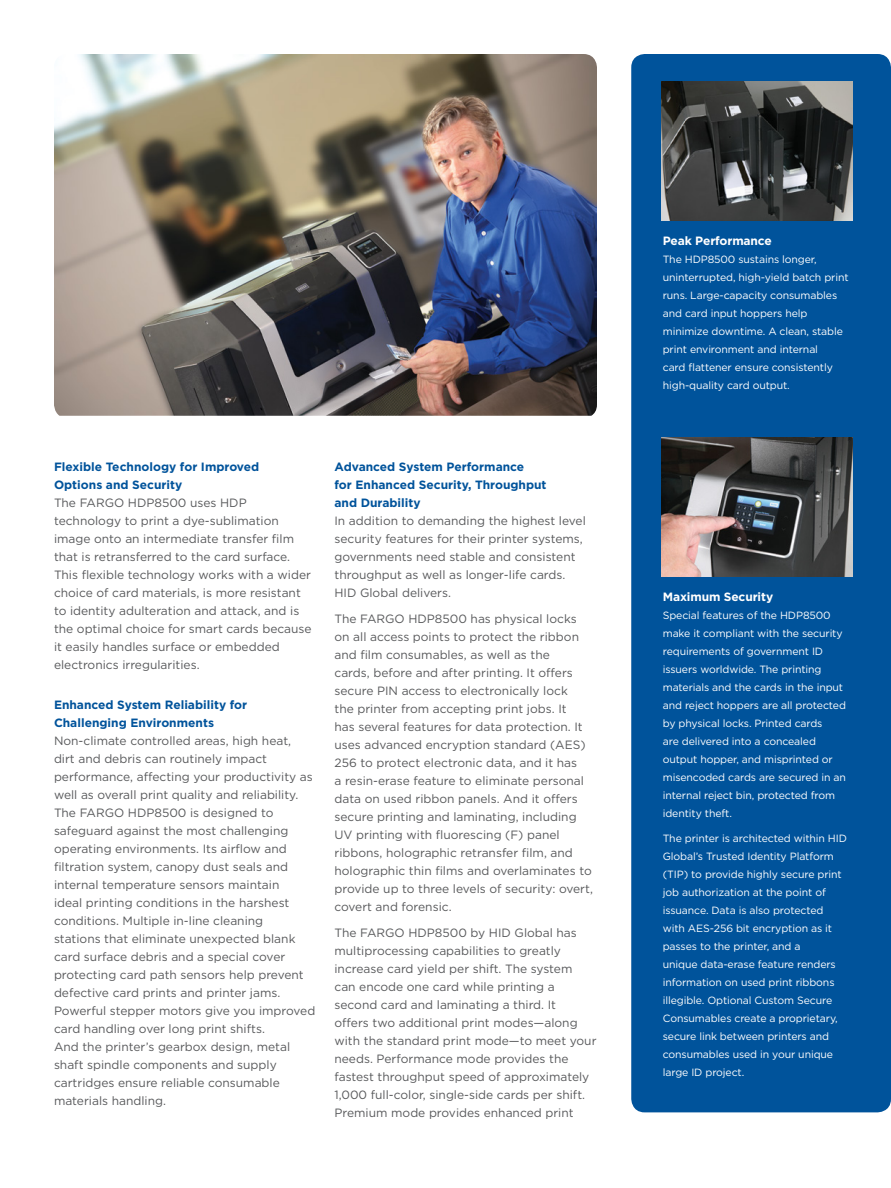
<style>
.page{position:relative;width:891px;height:1188px;background:#fff}
.page>*{position:absolute;margin:0;border:0;box-sizing:border-box;transform-origin:0 0}
.t1{font:12px/18px "Gotham";color:#58595b}
.t2{font:700 12px/18px "Gotham";color:#00539b}
.t3{font:700 12px "Gotham";letter-spacing:-.01em;color:#fff}
.t4{font:10.5px/18px "Gotham";letter-spacing:-.01em;color:#fff}
</style>
<div class="page">
<div style="left:631px;top:54px;width:260px;height:1058px;background:#00539b;border-radius:14px"></div>
<img style="left:662px;top:81px;width:190px;height:139px">
<img style="left:662px;top:437px;width:190px;height:140px">
<img style="left:54px;top:54px;width:543px;height:362px">
<p class="t2" style="left:54px;top:458px;width:207px">Flexible Technology for Improved<br>Options and Security</p>
<p class="t1" style="left:54px;top:494px;width:259px">The FARGO HDP8500 uses HDP technology to print a dye-sublimation image onto an intermediate transfer film that is retransferred to the card surface.<br>This flexible technology works with a wider choice of card materials, is more resistant to identity adulteration and attack, and is the optimal choice for smart cards because it easily handles surface or embedded electronics irregularities.</p>
<p class="t2" style="left:54px;top:695px;width:195px">Enhanced System Reliability for<br>Challenging Environments</p>
<p class="t1" style="left:54px;top:731px;width:263px">Non-climate controlled areas, high heat,<br>dirt and debris can routinely impact performance, affecting your productivity as well as overall print quality and reliability.<br>The FARGO HDP8500 is designed to safeguard against the most challenging operating environments. Its airflow and filtration system, canopy dust seals and internal temperature sensors maintain<br>ideal printing conditions in the harshest conditions. Multiple in-line cleaning<br>stations that eliminate unexpected blank card surface debris and a special cover protecting card path sensors help prevent defective card prints and printer jams.<br>Powerful stepper motors give you improved card handling over long print shifts.<br>And the printer’s gearbox design, metal shaft spindle components and supply cartridges ensure reliable consumable materials handling.</p>
<p class="t2" style="left:334px;top:458px;width:214px">Advanced System Performance<br>for Enhanced Security, Throughput and Durability</p>
<p class="t1" style="left:334px;top:512px;width:253px">In addition to demanding the highest level security features for their printer systems, governments need stable and consistent throughput as well as longer-life cards.<br>HID Global delivers.</p>
<p class="t1" style="left:334px;top:610px;width:260px">The FARGO HDP8500 has physical locks on all access points to protect the ribbon and film consumables, as well as the<br>cards, before and after printing. It offers secure PIN access to electronically lock<br>the printer from accepting print jobs. It<br>has several features for data protection. It uses advanced encryption standard (AES)<br>256 to protect electronic data, and it has<br>a resin-erase feature to eliminate personal data on used ribbon panels. And it offers secure printing and laminating, including UV printing with fluorescing (F) panel ribbons, holographic retransfer film, and holographic thin films and overlaminates to provide up to three levels of security: overt, covert and forensic.</p>
<p class="t1" style="left:334px;top:924px;width:264px">The FARGO HDP8500 by HID Global has multiprocessing capabilities to greatly increase card yield per shift. The system can encode one card while printing a second card and laminating a third. It<br>offers two additional print modes—along with the standard print mode—to meet your needs. Performance mode provides the fastest throughput speed of approximately 1,000 full-color, single-side cards per shift.<br>Premium mode provides enhanced print</p>
<p class="t3" style="left:663px;top:233px;width:111px">Peak Performance</p>
<p class="t4" style="left:663px;top:250px;width:187px">The HDP8500 sustains longer, uninterrupted, high-yield batch print runs. Large-capacity consumables and card input hoppers help minimize downtime. A clean, stable print environment and internal<br>card flattener ensure consistently high-quality card output.</p>
<p class="t3" style="left:663px;top:589px;width:112px">Maximum Security</p>
<p class="t4" style="left:663px;top:606px;width:185px">Special features of the HDP8500 make it compliant with the security requirements of government ID issuers worldwide. The printing materials and the cards in the input and reject hoppers are all protected by physical locks. Printed cards<br>are delivered into a concealed output hopper, and misprinted or misencoded cards are secured in an internal reject bin, protected from identity theft.</p>
<p class="t4" style="left:663px;top:829px;width:186px">The printer is architected within HID<br>Global’s Trusted Identity Platform (TIP) to provide highly secure print job authorization at the point of issuance. Data is also protected with AES-256 bit encryption as it passes to the printer, and a<br>unique data-erase feature renders information on used print ribbons illegible. Optional Custom Secure<br>Consumables create a proprietary, secure link between printers and consumables used in your unique large ID project.</p>
</div>
